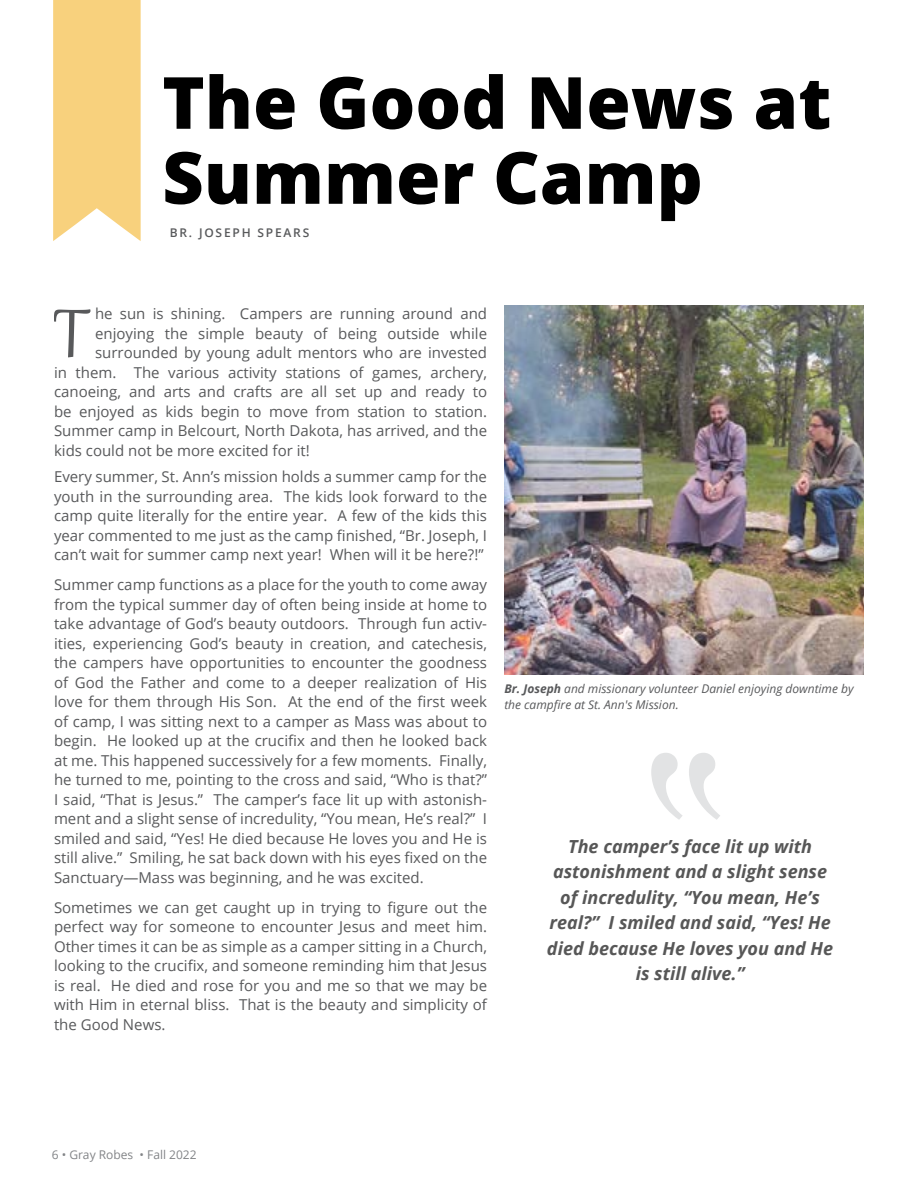
<style>
.page{position:relative;width:918px;height:1188px;background:#fff}
.page>*{position:absolute;margin:0;border:0;box-sizing:border-box;transform-origin:0 0}
.t1{font:84.3px "Gabriola";color:#58595b}
.t2{font:800 72px/75px "Open Sans";color:#000}
.t3{font:italic 700 18px/25.5px "Open Sans";color:#575757;text-align:center}
.t4{font:15px/19.5px "Open Sans";color:#58595b;text-align:justify}
.t5{font:italic 12px/16.5px "Open Sans";color:#58595b}
.t6{font:12px "Open Sans";color:#828487}
.t7{font:600 12px "Open Sans";letter-spacing:.15em;color:#58595b}
.s1{font-weight:700}
</style>
<div class="page">
<svg style="left:651px;top:753px;width:69px;height:67px"></svg>
<img style="left:505px;top:306px;width:359px;height:369px">
<svg style="left:53px;top:0;width:88px;height:241px;background:#f8d486"></svg>
<h2 class="t2" style="left:162px;top:61px;width:671px">The Good News at<br>Summer Camp</h2>
<p class="t7" style="left:170px;top:224px;width:141px">BR. JOSEPH SPEARS</p>
<h1 class="t1" style="left:54px;top:278px;width:36px">T</h1>
<p class="t4" style="left:95px;top:304px;width:394px">he sun is shining. Campers are running around and</p>
<p class="t4" style="left:95px;top:323px;width:394px">enjoying the simple beauty of being outside while</p>
<p class="t4" style="left:95px;top:343px;width:393px">surrounded by young adult mentors who are invested</p>
<p class="t4" style="left:54px;top:362px;width:435px">in them. The various activity stations of games, archery,</p>
<p class="t4" style="left:54px;top:382px;width:435px">canoeing, and arts and crafts are all set up and ready to</p>
<p class="t4" style="left:54px;top:401px;width:435px">be enjoyed as kids begin to move from station to station.</p>
<p class="t4" style="left:54px;top:421px;width:435px">Summer camp in Belcourt, North Dakota, has arrived, and the</p>
<p class="t4" style="left:54px;top:440px;width:257px">kids could not be more excited for it!</p>
<p class="t4" style="left:54px;top:466px;width:435px">Every summer, St. Ann’s mission holds a summer camp for the youth in the surrounding area. The kids look forward to the camp quite literally for the entire year. A few of the kids this year commented to me just as the camp finished, “Br. Joseph, I can’t wait for summer camp next year! When will it be here?!”</p>
<p class="t4" style="left:54px;top:574px;width:435px">Summer camp functions as a place for the youth to come away from the typical summer day of often being inside at home to take advantage of God’s beauty outdoors. Through fun activ&shy;ities, experiencing God’s beauty in creation, and catechesis, the campers have opportunities to encounter the goodness of God the Father and come to a deeper realization of His love for them through His Son. At the end of the first week of camp, I was sitting next to a camper as Mass was about to begin. He looked up at the crucifix and then he looked back at me. This happened successively for a few moments. Finally, he turned to me, pointing to the cross and said, “Who is that?” I said, “That is Jesus.” The camper’s face lit up with astonish&shy;ment and a slight sense of incredulity, “You mean, He’s real?” I smiled and said, “Yes! He died because He loves you and He is still alive.” Smiling, he sat back down with his eyes fixed on the Sanctuary—Mass was beginning, and he was excited.</p>
<p class="t4" style="left:54px;top:897px;width:435px">Sometimes we can get caught up in trying to figure out the perfect way for someone to encounter Jesus and meet him.<br>Other times it can be as simple as a camper sitting in a Church, looking to the crucifix, and someone reminding him that Jesus is real. He died and rose for you and me so that we may be with Him in eternal bliss. That is the beauty and simplicity of the Good News.</p>
<p class="t5" style="left:504px;top:680px;width:351px"><span class="s1">Br. Joseph</span> and missionary volunteer Daniel enjoying downtime by the campfire at St. Ann's Mission.</p>
<p class="t3" style="left:547px;top:833px;width:288px">The camper’s face lit up with astonishment and a slight sense of incredulity, “You mean, He’s real?” I smiled and said, “Yes! He died because He loves you and He is still alive.”</p>
<p class="t6" style="left:52px;top:1146px;width:146px">6 • Gray Robes • Fall 2022</p>
</div>
